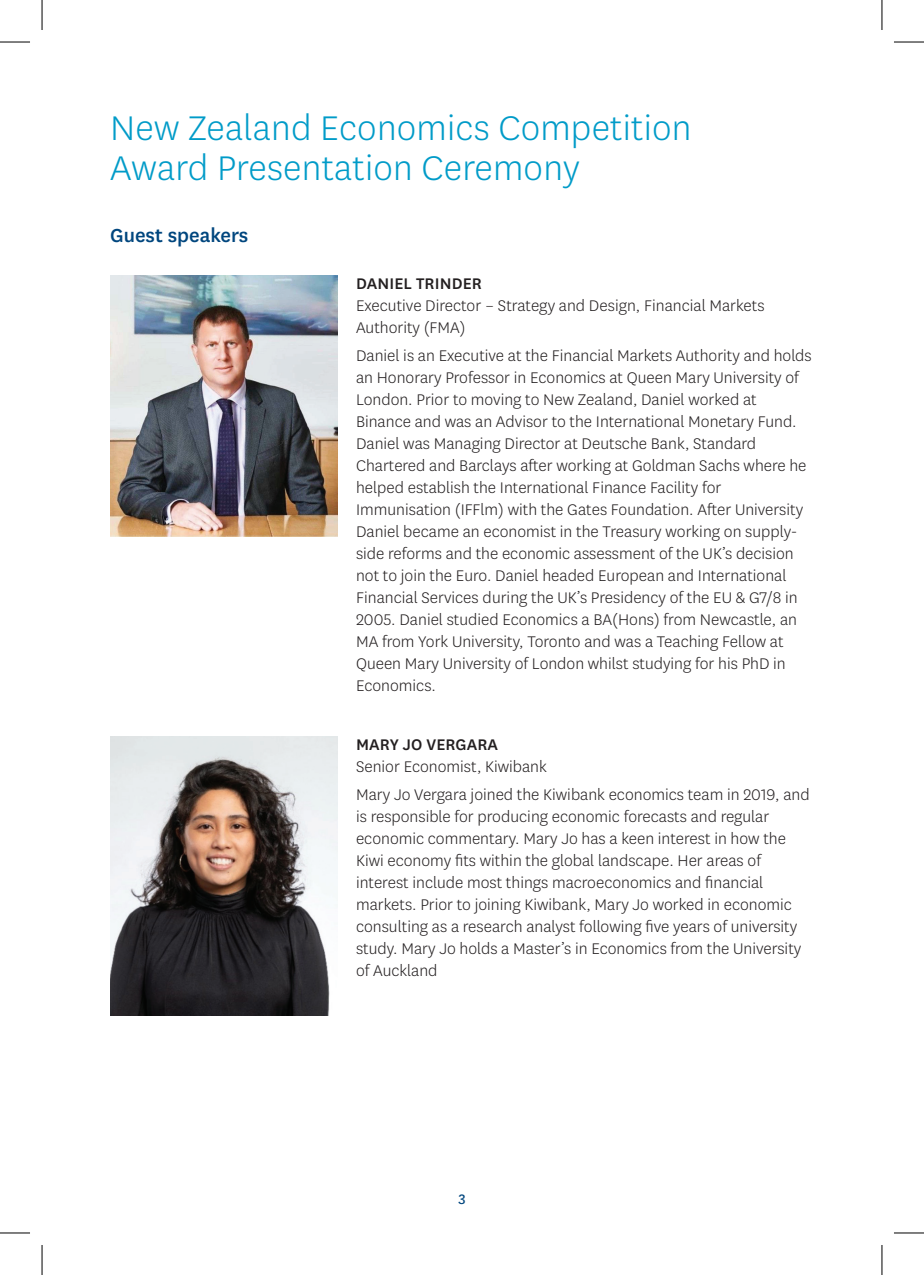
<style>
.page{position:relative;width:924px;height:1275px;background:#fff}
.page>*{position:absolute;margin:0;border:0;box-sizing:border-box;transform-origin:0 0}
.t1{font:300 40px/40px "National";letter-spacing:.005em;color:#009bc8}
.t2{font:500 22px "National";color:#00467e}
.t3{font:300 18px/22px "National";color:#231f20}
.t4{font:500 18px "National";letter-spacing:.005em;color:#231f20}
.t5{font:16px "National";color:#00467e}
</style>
<div class="page">
<img style="left:110px;top:276px;width:227px;height:261px">
<img style="left:110px;top:736px;width:227px;height:279px">
<hr style="left:0;top:42px;width:30px;height:1px;background:#000">
<hr style="left:893px;top:42px;width:30px;height:1px;background:#000">
<hr style="left:0;top:1232px;width:30px;height:1px;background:#000">
<hr style="left:893px;top:1232px;width:30px;height:1px;background:#000">
<hr style="left:42px;top:0;width:1px;height:30px;background:#000">
<hr style="left:42px;top:1245px;width:1px;height:30px;background:#000">
<hr style="left:881px;top:0;width:1px;height:30px;background:#000">
<hr style="left:881px;top:1245px;width:1px;height:30px;background:#000">
<h1 class="t1" style="left:110px;top:107px;width:582px">New Zealand Economics Competition<br>Award Presentation Ceremony</h1>
<p class="t2" style="left:110px;top:220px;width:140px">Guest speakers</p>
<p class="t4" style="left:356px;top:271px;width:127px">DANIEL TRINDER</p>
<p class="t3" style="left:356px;top:294px;width:410px">Executive Director – Strategy and Design, Financial Markets<br>Authority (FMA)</p>
<p class="t3" style="left:356px;top:344px;width:457px">Daniel is an Executive at the Financial Markets Authority and holds an Honorary Professor in Economics at Queen Mary University of London. Prior to moving to New Zealand, Daniel worked at Binance and was an Advisor to the International Monetary Fund.<br>Daniel was Managing Director at Deutsche Bank, Standard Chartered and Barclays after working at Goldman Sachs where he helped establish the International Finance Facility for Immunisation (IFFlm) with the Gates Foundation. After University Daniel became an economist in the Treasury working on supply&shy;side reforms and the economic assessment of the UK’s decision not to join the Euro. Daniel headed European and International Financial Services during the UK’s Presidency of the EU &amp; G7/8 in 2005. Daniel studied Economics a BA(Hons) from Newcastle, an MA from York University, Toronto and was a Teaching Fellow at Queen Mary University of London whilst studying for his PhD in Economics.</p>
<p class="t4" style="left:356px;top:732px;width:143px">MARY JO VERGARA</p>
<p class="t3" style="left:356px;top:752px;width:455px;line-height:27.6px">Senior Economist, Kiwibank<br>Mary Jo Vergara joined the Kiwibank economics team in 2019, and</p>
<p class="t3" style="left:356px;top:804px;width:446px">is responsible for producing economic forecasts and regular economic commentary. Mary Jo has a keen interest in how the Kiwi economy fits within the global landscape. Her areas of interest include most things macroeconomics and financial markets. Prior to joining Kiwibank, Mary Jo worked in economic consulting as a research analyst following five years of university study. Mary Jo holds a Master’s in Economics from the University of Auckland</p>
<p class="t5" style="left:458px;top:1188px;width:9px">3</p>
</div>
